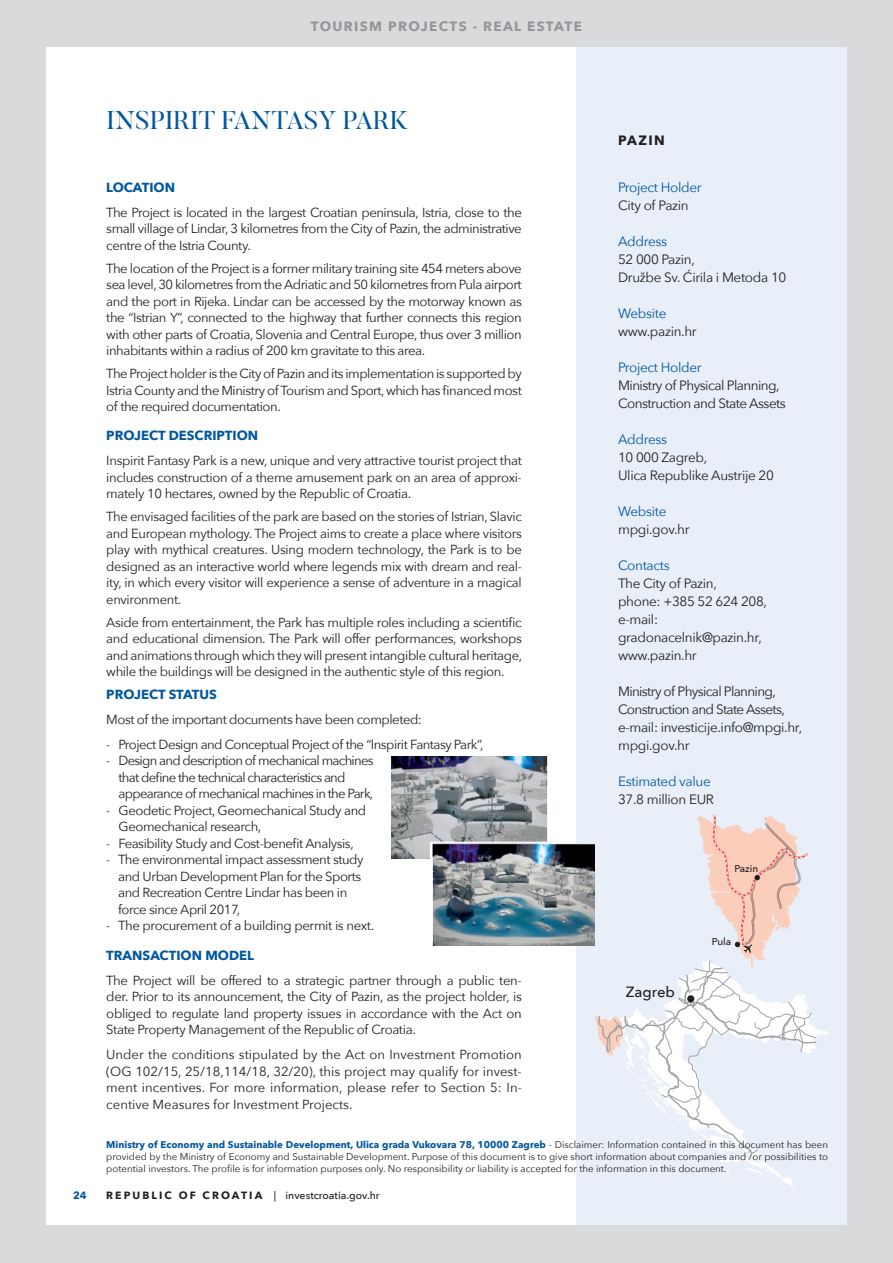
<style>
.page{position:relative;width:893px;height:1263px;background:#d9dadc}
.page>*{position:absolute;margin:0;border:0;box-sizing:border-box;transform-origin:0 0}
.t1{font:25.5px "Butler";color:#01579f}
.t2{font:500 14.85px "Avenir Next";color:#231f20}
.t3{font:13.5px/18px "Avenir Next";letter-spacing:-.025em;color:#231f20}
.t4{font:13.5px/18px "Avenir Next";letter-spacing:-.05em;color:#231f20}
.t5{font:13.5px "Avenir Next";letter-spacing:-.025em;color:#01579f}
.t6{font:700 13.5px "Avenir Next";letter-spacing:.1em;color:#939598}
.t7{font:700 13.5px "Avenir Next";letter-spacing:.1em;color:#231f20}
.t8{font:13.2px/16.5px "Avenir Next";letter-spacing:-.035em;color:#231f20;text-align:justify}
.t9{font:13.2px/16.5px "Avenir Next";letter-spacing:-.055em;color:#231f20}
.t10{font:700 13.2px "Avenir Next";color:#01579f}
.t11{font:500 10.5px "Avenir Next";color:#231f20}
.t12{font:700 10.5px "Avenir Next";color:#01579f}
.t13{font:500 9.9px "Avenir Next";color:#231f20}
.t14{font:9.75px/11.7px "Avenir Next";color:#231f20;text-align:justify}
.s1{font-weight:700;color:#01579f}
.s2{font-weight:700}
</style>
<div class="page">
<div style="left:47px;top:47px;width:529px;height:1178px;background:#fff"></div>
<div style="left:576px;top:47px;width:270px;height:1178px;background:#e9eff8"></div>
<svg style="left:595px;top:814px;width:223px;height:374px"></svg>
<img style="left:391px;top:757px;width:203px;height:188px">
<p class="t6" style="left:311px;top:14px;width:272px">TOURISM PROJECTS - REAL ESTATE</p>
<h1 class="t1" style="left:106px;top:104px;width:303px">INSPIRIT FANTASY PARK</h1>
<p class="t10" style="left:106px;top:176px;width:70px">LOCATION</p>
<p class="t8" style="left:106px;top:203px;width:417px">The Project is located in the largest Croatian peninsula, Istria, close to the small village of Lindar, 3 kilometres from the City of Pazin, the administrative centre of the Istria County.</p>
<p class="t8" style="left:106px;top:259px;width:417px">The location of the Project is a former military training site 454 meters above sea level, 30 kilometres from the Adriatic and 50 kilometres from Pula airport and the port in Rijeka. Lindar can be accessed by the motorway known as the “Istrian Y”, connected to the highway that further connects this region with other parts of Croatia, Slovenia and Central Europe, thus over 3 million inhabitants within a radius of 200 km gravitate to this area.</p>
<p class="t8" style="left:106px;top:365px;width:417px">The Project holder is the City of Pazin and its implementation is supported by Istria County and the Ministry of Tourism and Sport, which has financed most of the required documentation.</p>
<p class="t10" style="left:106px;top:424px;width:153px">PROJECT DESCRIPTION</p>
<p class="t8" style="left:106px;top:452px;width:417px">Inspirit Fantasy Park is a new, unique and very attractive tourist project that includes construction of a theme amusement park on an area of approxi&shy;mately 10 hectares, owned by the Republic of Croatia.</p>
<p class="t8" style="left:106px;top:508px;width:417px">The envisaged facilities of the park are based on the stories of Istrian, Slavic and European mythology. The Project aims to create a place where visitors play with mythical creatures. Using modern technology, the Park is to be designed as an interactive world where legends mix with dream and real&shy;ity, in which every visitor will experience a sense of adventure in a magical environment.</p>
<p class="t8" style="left:106px;top:613px;width:417px">Aside from entertainment, the Park has multiple roles including a scientific and educational dimension. The Park will offer performances, workshops and animations through which they will present intangible cultural heritage, while the buildings will be designed in the authentic style of this region.</p>
<p class="t10" style="left:106px;top:683px;width:112px">PROJECT STATUS</p>
<p class="t8" style="left:106px;top:710px;width:317px">Most of the important documents have been completed:</p>
<p class="t8" style="left:106px;top:735px;width:379px">- Project Design and Conceptual Project of the “Inspirit Fantasy Park”,</p>
<p class="t9" style="left:119px;top:752px;width:257px;text-indent:-12px">- Design and description of mechanical machines that define the technical characteristics and appearance of mechanical machines in the Park,</p>
<p class="t8" style="left:119px;top:801px;width:249px;text-indent:-12px">- Geodetic Project, Geomechanical Study and<br>Geomechanical research,</p>
<p class="t8" style="left:106px;top:834px;width:249px">- Feasibility Study and Cost-benefit Analysis,</p>
<p class="t8" style="left:118px;top:851px;width:247px;text-align:left;text-indent:-12px">- The environmental impact assessment study and Urban Development Plan for the Sports and Recreation Centre Lindar has been in force since April 2017,</p>
<p class="t8" style="left:106px;top:917px;width:269px">- The procurement of a building permit is next.</p>
<p class="t10" style="left:106px;top:944px;width:149px">TRANSACTION MODEL</p>
<p class="t8" style="left:106px;top:971px;width:417px">The Project will be offered to a strategic partner through a public ten&shy;der. Prior to its announcement, the City of Pazin, as the project holder, is obliged to regulate land property issues in accordance with the Act on State Property Management of the Republic of Croatia.</p>
<p class="t8" style="left:106px;top:1046px;width:417px">Under the conditions stipulated by the Act on Investment Promotion (OG 102/15, 25/18,114/18, 32/20), this project may qualify for invest&shy;ment incentives. For more information, please refer to Section 5: In&shy;centive Measures for Investment Projects.</p>
<p class="t7" style="left:618px;top:129px;width:48px">PAZIN</p>
<p class="t5" style="left:618px;top:176px;width:85px">Project Holder</p>
<p class="t3" style="left:618px;top:196px;width:72px">City of Pazin</p>
<p class="t5" style="left:618px;top:230px;width:50px">Address</p>
<p class="t3" style="left:618px;top:250px;width:170px">52 000 Pazin,<br>Družbe Sv. Ćirila i Metoda 10</p>
<p class="t5" style="left:618px;top:302px;width:50px">Website</p>
<p class="t3" style="left:618px;top:322px;width:80px">www.pazin.hr</p>
<p class="t5" style="left:618px;top:356px;width:85px">Project Holder</p>
<p class="t3" style="left:618px;top:376px;width:169px">Ministry of Physical Planning,<br>Construction and State Assets</p>
<p class="t5" style="left:618px;top:428px;width:50px">Address</p>
<p class="t3" style="left:618px;top:448px;width:157px">10 000 Zagreb,<br>Ulica Republike Austrije 20</p>
<p class="t5" style="left:618px;top:500px;width:50px">Website</p>
<p class="t3" style="left:618px;top:520px;width:73px">mpgi.gov.hr</p>
<p class="t5" style="left:618px;top:554px;width:53px">Contacts</p>
<p class="t3" style="left:618px;top:574px;width:151px">The City of Pazin,<br>phone: +385 52 624 208, e-mail: gradonacelnik@pazin.hr, www.pazin.hr</p>
<p class="t4" style="left:618px;top:682px;width:186px">Ministry of Physical Planning,<br>Construction and State Assets, e-mail: investicije.info@mpgi.hr, mpgi.gov.hr</p>
<p class="t5" style="left:618px;top:770px;width:94px">Estimated value</p>
<p class="t3" style="left:618px;top:790px;width:97px">37.8 million EUR</p>
<p class="t13" style="left:734px;top:860px;width:25px">Pazin</p>
<p class="t2" style="left:626px;top:979px;width:50px">Zagreb</p>
<p class="t13" style="left:712px;top:933px;width:21px">Pula</p>
<p class="t14" style="left:106px;top:1138px;width:723px"><span class="s1">Ministry of Economy and Sustainable Development, Ulica grada Vukovara 78, 10000 Zagreb</span> - Disclaimer: Information contained in this document has been provided by the Ministry of Economy and Sustainable Development. Purpose of this document is to give short information about companies and /or possibilities to potential investors. The profile is for information purposes only. No responsibility or liability is accepted for the information in this document.</p>
<p class="t12" style="left:73px;top:1186px;width:15px">24</p>
<p class="t11" style="left:106px;top:1186px;width:275px"><span class="s2">R E P U B L I C O F C R O AT I A</span> | investcroatia.gov.hr</p>
</div>
